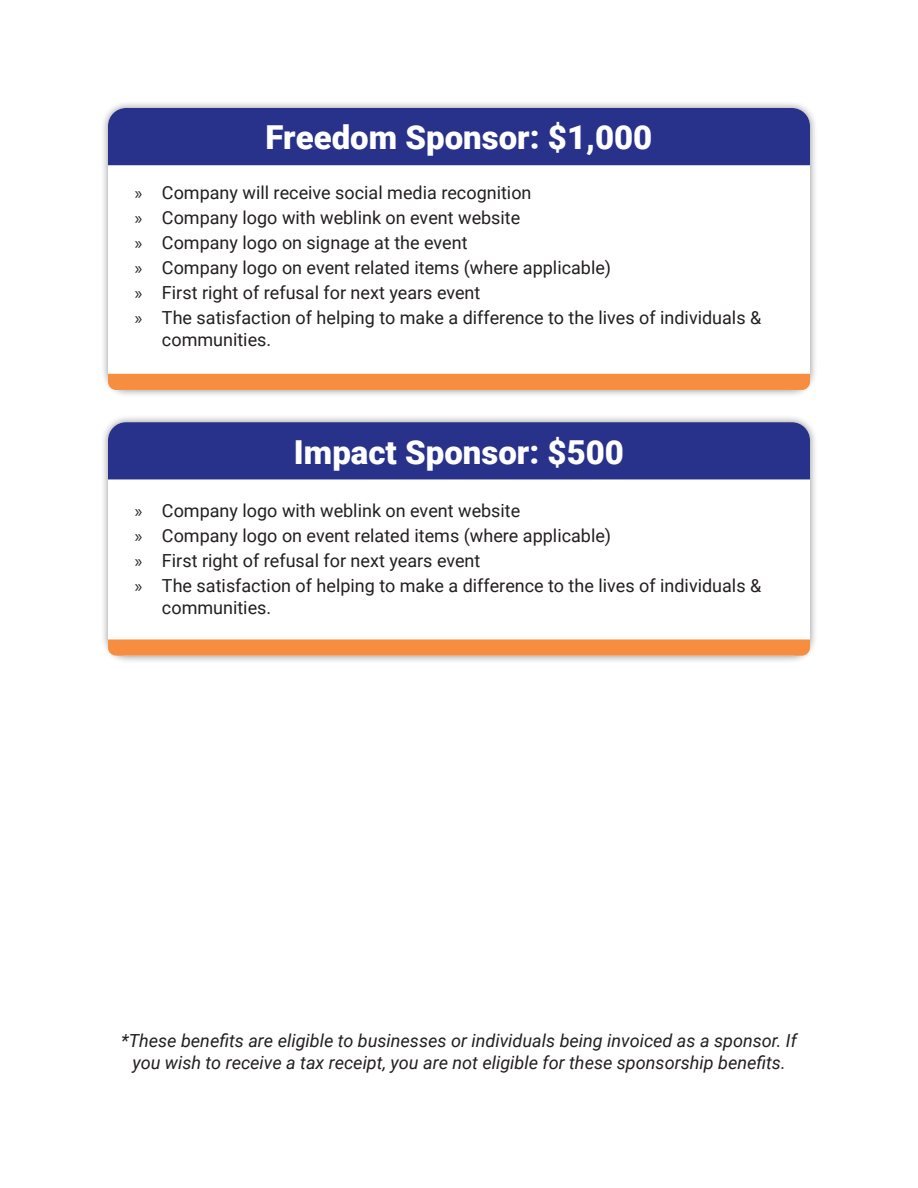
<style>
.page{position:relative;width:918px;height:1188px;background:#fff}
.page>*{position:absolute;margin:0;border:0;box-sizing:border-box;transform-origin:0 0}
.t1{font:900 33px "Roboto";color:#fff}
.t2{font:18px/25px "Roboto";color:#231f20}
.t3{font:italic 18px/21.6px "Roboto";color:#231f20;text-align:center}
.s1{font-family:"Myriad Pro"}
</style>
<div class="page">
<div style="left:100px;top:100px;width:718px;height:298px;background:#231f20;opacity:.5"></div>
<div style="left:108px;top:108px;width:702px;height:282px;background:#fff;border-radius:18px"></div>
<div style="left:108px;top:108px;width:702px;height:57px;background:#29328a"></div>
<div style="left:108px;top:374px;width:702px;height:16px;background:#f68d3f"></div>
<div style="left:100px;top:414px;width:718px;height:250px;background:#231f20;opacity:.5"></div>
<div style="left:108px;top:422px;width:702px;height:234px;background:#fff;border-radius:18px"></div>
<div style="left:108px;top:422px;width:702px;height:57px;background:#29328a"></div>
<svg style="left:108px;top:639px;width:702px;height:17px;background:#f59248"></svg>
<h1 class="t1" style="left:266px;top:122px;width:388px">Freedom Sponsor: $1,000</h1>
<p class="t2" style="left:135px;top:181px;width:628px"><span class="s1">»</span> Company will receive social media recognition<br><span class="s1">»</span> Company logo with weblink on event website<br><span class="s1">»</span> Company logo on signage at the event<br><span class="s1">»</span> Company logo on event related items (where applicable)<br><span class="s1">»</span> First right of refusal for next years event<br><span class="s1">»</span> The satisfaction of helping to make a difference to the lives of individuals &amp;</p>
<p class="t2" style="left:162px;top:328px;width:111px">communities.</p>
<h1 class="t1" style="left:294px;top:437px;width:332px">Impact Sponsor: $500</h1>
<p class="t2" style="left:135px;top:499px;width:628px"><span class="s1">»</span> Company logo with weblink on event website<br><span class="s1">»</span> Company logo on event related items (where applicable)<br><span class="s1">»</span> First right of refusal for next years event<br><span class="s1">»</span> The satisfaction of helping to make a difference to the lives of individuals &amp;</p>
<p class="t2" style="left:162px;top:596px;width:111px">communities.</p>
<p class="t3" style="left:121px;top:1029px;width:677px">*These benefits are eligible to businesses or individuals being invoiced as a sponsor. If you wish to receive a tax receipt, you are not eligible for these sponsorship benefits.</p>
</div>
